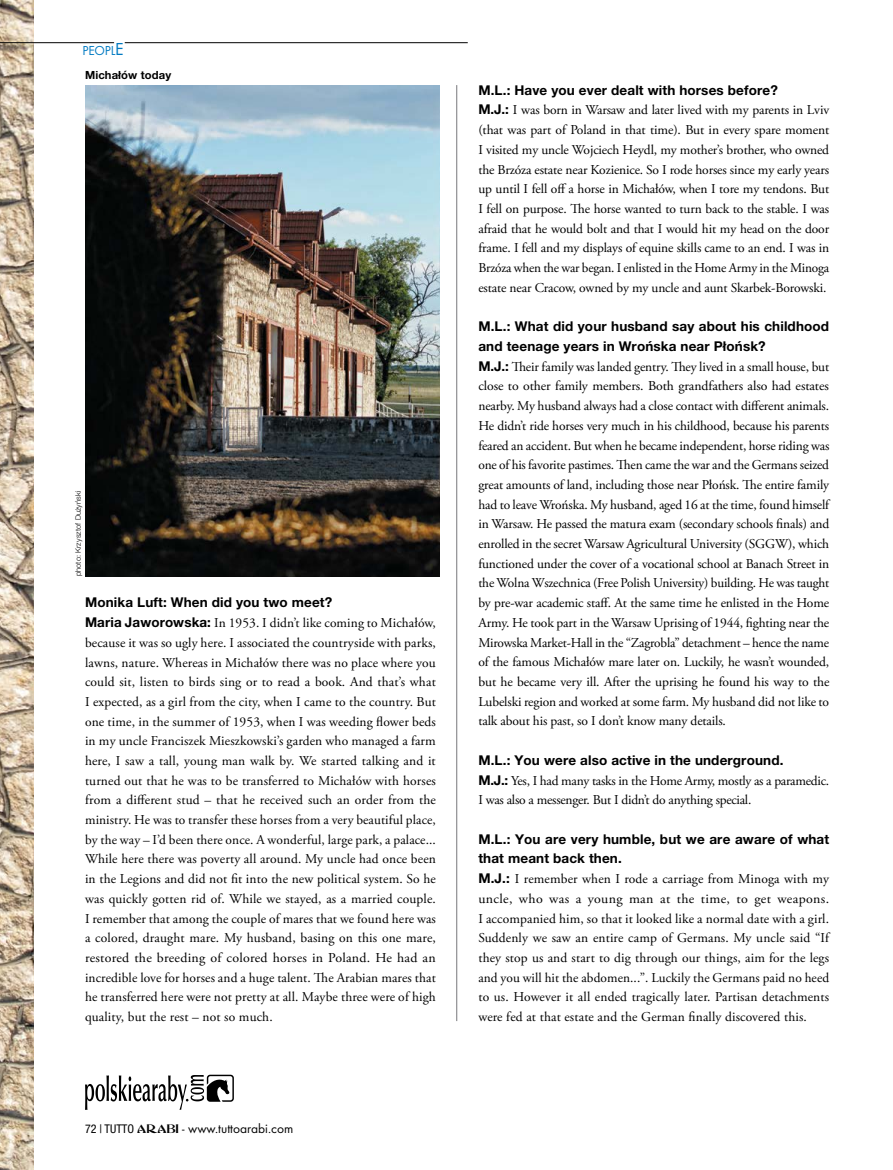
<style>
.page{position:relative;width:893px;height:1170px;background:#fff}
.page>*{position:absolute;margin:0;border:0;box-sizing:border-box;transform-origin:0 0}
.t1{font:13.5px/19.6px "Adobe Garamond Pro";letter-spacing:-.01em;color:#000;text-align:justify}
.t2{font:700 13.5px/19.6px "Helvetica Neue LT Pro";letter-spacing:.01em;color:#000}
.t3{font:13.5px "Futura T";color:#000}
.t4{font:13.5px "Futura T";letter-spacing:-.015em;color:#007ac2}
.t5{font:700 11.25px "Helvetica Neue LT Pro";letter-spacing:.01em;color:#000}
.t6{font:300 7.5px "Helvetica Neue LT Pro";letter-spacing:.01em;color:#000}
.s1{font-size:18px}
.s2{font-family:"Helvetica Neue LT Pro";font-weight:700}
.s3{font-family:"Helvetica Neue";font-stretch:condensed;font-size:12px}
.s4{font-family:"Abbess";font-size:12px}
</style>
<div class="page">
<img style="left:0;top:0;width:33px;height:1169px">
<svg style="left:85px;top:1074px;width:149px;height:35px"></svg>
<hr style="left:456px;top:85px;width:1px;height:935px;background:#77787b">
<img style="left:85px;top:85px;width:355px;height:491px">
<hr style="left:125px;top:42px;width:343px;height:1px;background:#000">
<hr style="left:0;top:42px;width:114px;height:1px;background:#000">
<p class="t4" style="left:82px;top:43px;width:43px">PEOPL<span class="s1">E</span></p>
<p class="t5" style="left:85px;top:68px;width:88px">Michałów today</p>
<p class="t6" style="left:74px;top:576px;width:87px;rotate:-90deg">photo: Krzysztof Dużyński</p>
<p class="t2" style="left:85px;top:592px;width:249px">Monika Luft: When did you two meet?</p>
<p class="t1" style="left:85px;top:613px;width:352px"><span class="s2">Maria Jaworowska:</span> In 1953. I didn’t like coming to Michałów, because it was so ugly here. I associated the countryside with parks, lawns, nature. Whereas in Michałów there was no place where you could sit, listen to birds sing or to read a book. And that’s what I expected, as a girl from the city, when I came to the country. But one time, in the summer of 1953, when I was weeding flower beds in my uncle Franciszek Mieszkowski’s garden who managed a farm here, I saw a tall, young man walk by. We started talking and it turned out that he was to be transferred to Michałów with horses from a different stud – that he received such an order from the ministry. He was to transfer these horses from a very beautiful place, by the way – I’d been there once. A wonderful, large park, a palace...<br>While here there was poverty all around. My uncle had once been in the Legions and did not fit into the new political system. So he was quickly gotten rid of. While we stayed, as a married couple.<br>I remember that among the couple of mares that we found here was a colored, draught mare. My husband, basing on this one mare, restored the breeding of colored horses in Poland. He had an incredible love for horses and a huge talent. The Arabian mares that he transferred here were not pretty at all. Maybe three were of high quality, but the rest – not so much.</p>
<p class="t3" style="left:85px;top:1120px;width:210px"><span class="s3">72 | TUTTO</span> <span class="s4">ARABI</span> - www.tuttoarabi.com</p>
<p class="t2" style="left:478px;top:80px;width:301px">M.L.: Have you ever dealt with horses before?</p>
<p class="t1" style="left:478px;top:101px;width:352px"><span class="s2">M.J.:</span> I was born in Warsaw and later lived with my parents in Lviv (that was part of Poland in that time). But in every spare moment I visited my uncle Wojciech Heydl, my mother’s brother, who owned the Brzóza estate near Kozienice. So I rode horses since my early years up until I fell off a horse in Michałów, when I tore my tendons. But I fell on purpose. The horse wanted to turn back to the stable. I was afraid that he would bolt and that I would hit my head on the door frame. I fell and my displays of equine skills came to an end. I was in Brzóza when the war began. I enlisted in the Home Army in the Minoga estate near Cracow, owned by my uncle and aunt Skarbek-Borowski.</p>
<p class="t2" style="left:478px;top:316px;width:352px">M.L.: What did your husband say about his childhood and teenage years in Wrońska near Płońsk?</p>
<p class="t1" style="left:478px;top:357px;width:353px"><span class="s2">M.J.:</span> Their family was landed gentry. They lived in a small house, but close to other family members. Both grandfathers also had estates nearby. My husband always had a close contact with different animals.<br>He didn’t ride horses very much in his childhood, because his parents feared an accident. But when he became independent, horse riding was one of his favorite pastimes. Then came the war and the Germans seized great amounts of land, including those near Płońsk. The entire family had to leave Wrońska. My husband, aged 16 at the time, found himself in Warsaw. He passed the matura exam (secondary schools finals) and enrolled in the secret Warsaw Agricultural University (SGGW), which functioned under the cover of a vocational school at Banach Street in the Wolna Wszechnica (Free Polish University) building. He was taught by pre-war academic staff. At the same time he enlisted in the Home Army. He took part in the Warsaw Uprising of 1944, fighting near the Mirowska Market-Hall in the “Zagrobla” detachment – hence the name of the famous Michałów mare later on. Luckily, he wasn’t wounded, but he became very ill. After the uprising he found his way to the Lubelski region and worked at some farm. My husband did not like to talk about his past, so I don’t know many details.</p>
<p class="t2" style="left:478px;top:749px;width:307px">M.L.: You were also active in the underground.</p>
<p class="t1" style="left:478px;top:770px;width:352px"><span class="s2">M.J.:</span> Yes, I had many tasks in the Home Army, mostly as a paramedic.<br>I was also a messenger. But I didn’t do anything special.</p>
<p class="t2" style="left:478px;top:828px;width:352px">M.L.: You are very humble, but we are aware of what that meant back then.</p>
<p class="t1" style="left:478px;top:869px;width:352px"><span class="s2">M.J.:</span> I remember when I rode a carriage from Minoga with my uncle, who was a young man at the time, to get weapons.<br>I accompanied him, so that it looked like a normal date with a girl.<br>Suddenly we saw an entire camp of Germans. My uncle said “If they stop us and start to dig through our things, aim for the legs and you will hit the abdomen...”. Luckily the Germans paid no heed to us. However it all ended tragically later. Partisan detachments were fed at that estate and the German finally discovered this.</p>
</div>
